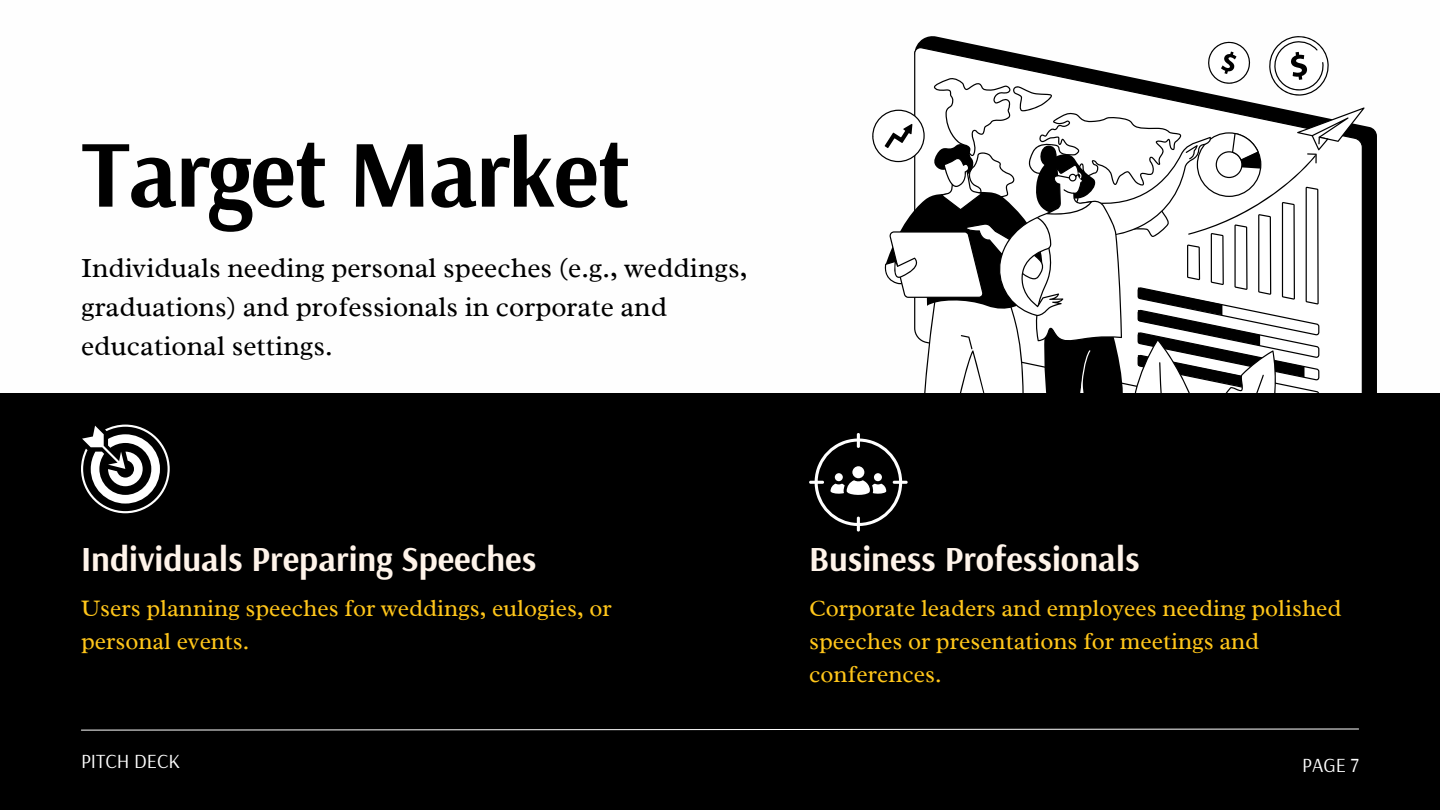
<style>
.page{position:relative;width:1440px;height:810px;background:#fff}
.page>*{position:absolute;margin:0;border:0;box-sizing:border-box;transform-origin:0 0}
.t1{font:700 96px "Arsenal";letter-spacing:-.02em;color:#000}
.t2{font:700 35px "Arsenal";color:#fff4ea}
.t3{font:28px/39px "Radley";color:#000}
.t4{font:24px/33px "Radley";color:#ffc61a}
.t5{font:20px "Arsenal";color:#fff}
</style>
<div class="page">
<div style="left:1365px;top:126px;width:12px;height:267px;background:#000"></div>
<div style="left:0;top:393px;width:1440px;height:417px;background:#000"></div>
<svg style="left:81px;top:425px;width:89px;height:88px"></svg>
<svg style="left:809px;top:36px;width:556px;height:496px"></svg>
<svg style="left:81px;top:728px;width:1278px;height:3px"></svg>
<p class="t1" style="left:81px;top:111px;width:551px">Target Market</p>
<h1 class="t3" style="left:81px;top:248px;width:668px">Individuals needing personal speeches (e.g., weddings, graduations) and professionals in corporate and educational settings.</h1>
<p class="t2" style="left:81px;top:536px;width:457px">Individuals Preparing Speeches</p>
<h3 class="t4" style="left:81px;top:592px;width:532px">Users planning speeches for weddings, eulogies, or personal events.</h3>
<h4 class="t2" style="left:809px;top:536px;width:332px">Business Professionals</h4>
<h2 class="t4" style="left:809px;top:592px;width:534px">Corporate leaders and employees needing polished speeches or presentations for meetings and conferences.</h2>
<p class="t5" style="left:81px;top:748px;width:101px">PITCH DECK</p>
<h2 class="t5" style="left:1302px;top:752px;width:58px">PAGE 7</h2>
</div>
